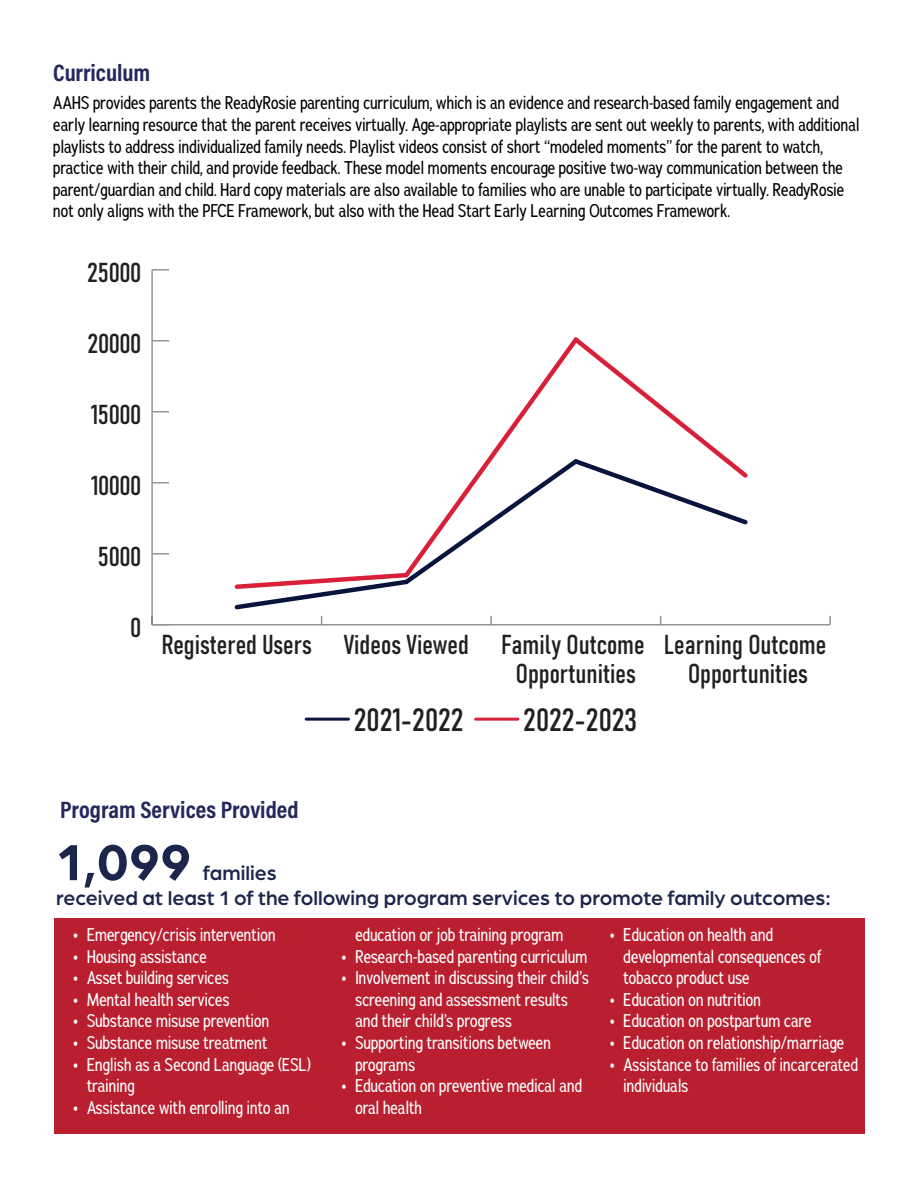
<style>
.page{position:relative;width:918px;height:1188px;background:#fff}
.page>*{position:absolute;margin:0;border:0;box-sizing:border-box;transform-origin:0 0}
.t1{font:700 54px "Arboria";color:#1c254b}
.t2{font:31.8px "Bahnschrift";color:#231f20}
.t3{font:27px/28.5px "Bahnschrift";color:#231f20;text-align:center}
.Sub_heading{font:24px "Acumin Variable Concept";color:#25285c}
.t4{font:500 21px "Arboria";color:#1c254b}
.Body{font:18px/21.6px "Adrianna Condensed";color:#000}
.t5{font:18px/21.6px "Adrianna Condensed";color:#fff}
</style>
<div class="page">
<div style="left:55px;top:918px;width:810px;height:216px;background:#b91f2f"></div>
<hr style="left:152px;top:624px;width:678px;height:2px;background:#939598">
<svg style="left:829px;top:616px;width:2px;height:9px"></svg>
<hr style="left:151px;top:270px;width:2px;height:355px;background:#939598">
<svg style="left:151px;top:616px;width:18px;height:10px"></svg>
<svg style="left:153px;top:553px;width:16px;height:2px"></svg>
<svg style="left:153px;top:482px;width:16px;height:2px"></svg>
<svg style="left:153px;top:411px;width:16px;height:2px"></svg>
<svg style="left:153px;top:340px;width:16px;height:2px"></svg>
<svg style="left:152px;top:269px;width:17px;height:2px"></svg>
<hr style="left:476px;top:718px;width:42px;height:3px;background:#d92039">
<hr style="left:306px;top:718px;width:42px;height:3px;background:#08143c">
<svg style="left:234px;top:337px;width:514px;height:287px"></svg>
<p class="Sub_heading" style="left:53px;top:56px;width:98px">Curriculum</p>
<p class="Body" style="left:53px;top:92px;width:808px">AAHS provides parents the ReadyRosie parenting curriculum, which is an evidence and research-based family engagement and early learning resource that the parent receives virtually. Age-appropriate playlists are sent out weekly to parents, with additional playlists to address individualized family needs. Playlist videos consist of short “modeled moments” for the parent to watch, practice with their child, and provide feedback. These model moments encourage positive two-way communication between the parent/guardian and child. Hard copy materials are also available to families who are unable to participate virtually. ReadyRosie not only aligns with the PFCE Framework, but also with the Head Start Early Learning Outcomes Framework.</p>
<p class="t3" style="left:87px;top:256px;width:56px">25000</p>
<p class="t3" style="left:87px;top:327px;width:56px">20000</p>
<p class="t3" style="left:91px;top:398px;width:52px">15000</p>
<p class="t3" style="left:91px;top:469px;width:52px">10000</p>
<p class="t3" style="left:98px;top:540px;width:45px">5000</p>
<p class="t3" style="left:130px;top:611px;width:13px">0</p>
<p class="t3" style="left:162px;top:629px;width:309px">Registered Users Videos Viewed</p>
<p class="t3" style="left:502px;top:629px;width:145px">Family Outcome<br>Opportunities</p>
<p class="t2" style="left:354px;top:696px;width:111px">2021-2022</p>
<p class="t2" style="left:523px;top:696px;width:115px">2022-2023</p>
<p class="t3" style="left:664px;top:629px;width:164px">Learning Outcome<br>Opportunities</p>
<p class="Sub_heading" style="left:60px;top:793px;width:240px">Program Services Provided</p>
<p class="t1" style="left:56px;top:825px;width:137px">1,099</p>
<p class="t4" style="left:203px;top:859px;width:75px">families</p>
<p class="t4" style="left:56px;top:884px;width:776px">received at least 1 of the following program services to promote family outcomes:</p>
<p class="t5" style="left:74px;top:924px;width:204px">• Emergency/crisis intervention</p>
<p class="t5" style="left:74px;top:945px;width:135px">• Housing assistance</p>
<p class="t5" style="left:74px;top:967px;width:157px">• Asset building services</p>
<p class="t5" style="left:74px;top:989px;width:158px">• Mental health services</p>
<p class="t5" style="left:74px;top:1010px;width:197px">• Substance misuse prevention</p>
<p class="t5" style="left:74px;top:1032px;width:195px">• Substance misuse treatment</p>
<p class="t5" style="left:87px;top:1053px;width:225px;text-indent:-14px">• English as a Second Language (ESL) training</p>
<p class="t5" style="left:74px;top:1097px;width:218px">• Assistance with enrolling into an</p>
<p class="t5" style="left:355px;top:924px;width:210px">education or job training program</p>
<p class="t5" style="left:342px;top:945px;width:247px">• Research-based parenting curriculum</p>
<p class="t5" style="left:355px;top:967px;width:235px;text-indent:-14px">• Involvement in discussing their child’s screening and assessment results and their child’s progress</p>
<p class="t5" style="left:355px;top:1032px;width:197px;text-indent:-14px">• Supporting transitions between programs</p>
<p class="t5" style="left:355px;top:1075px;width:228px;text-indent:-14px">• Education on preventive medical and oral health</p>
<p class="t5" style="left:624px;top:924px;width:200px;text-indent:-14px">• Education on health and developmental consequences of tobacco product use</p>
<p class="t5" style="left:610px;top:989px;width:153px">• Education on nutrition</p>
<p class="t5" style="left:610px;top:1010px;width:203px">• Education on postpartum care</p>
<p class="t5" style="left:610px;top:1032px;width:236px">• Education on relationship/marriage</p>
<p class="t5" style="left:624px;top:1053px;width:236px;text-indent:-14px">• Assistance to families of incarcerated individuals</p>
</div>
